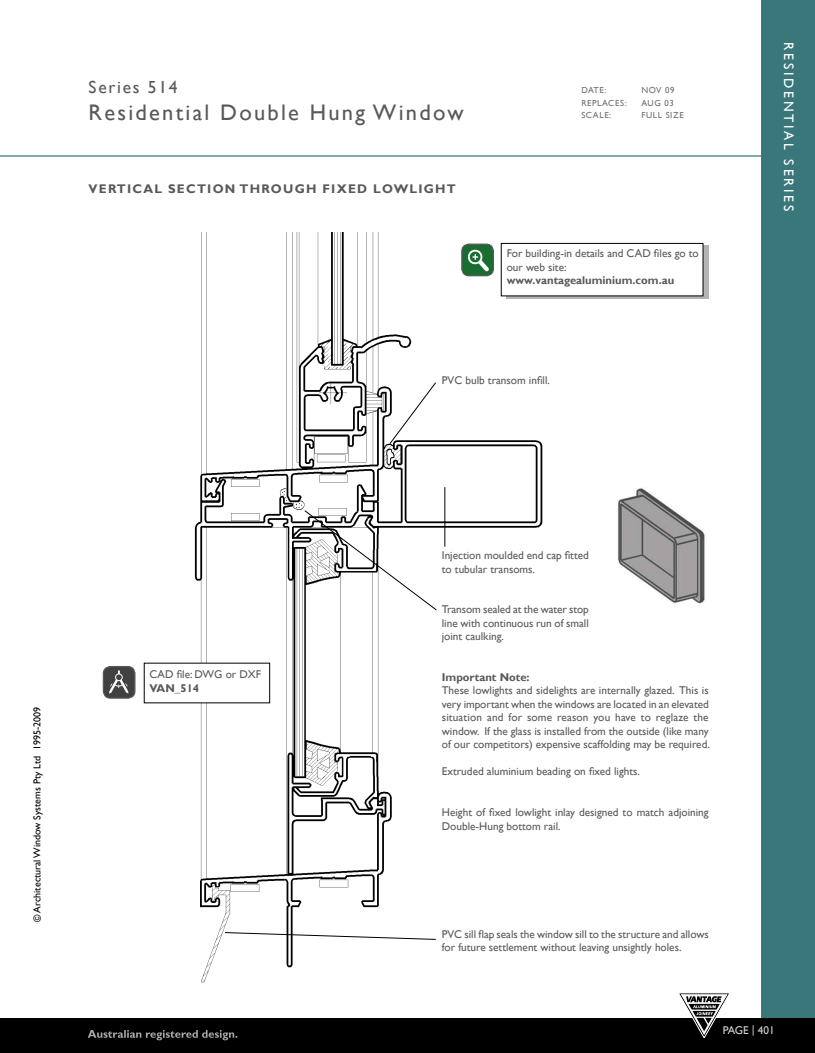
<style>
.page{position:relative;width:815px;height:1053px;background:#fff}
.page>*{position:absolute;margin:0;border:0;box-sizing:border-box;transform-origin:0 0}
.t1{font:22.5px "Gill Sans";letter-spacing:.1em;color:#58595b}
.t2{font:17.5px "Gill Sans";letter-spacing:.1em;color:#58595b}
.t3{font:13.75px "Gill Sans";letter-spacing:.2em;color:#fff}
.t4{font:700 12.5px "Gill Sans";letter-spacing:.1em;color:#58595b}
.t5{font:11.25px/13.5px "Gill Sans";color:#58595b}
.t6{font:700 11.25px "Gill Sans";color:#58595b}
.t7{font:11.25px "Gill Sans";color:#d1d3d4}
.t8{font:10px "Gill Sans";color:#000}
.t9{font:8.75px "Gill Sans";letter-spacing:.07em;color:#6d6f71}
</style>
<div class="page">
<div style="left:761px;top:0;width:54px;height:1052px;background:#39777b"></div>
<hr style="left:0;top:155px;width:772px;height:2px;background:#39777b">
<svg style="left:0;top:993px;width:815px;height:59px"></svg>
<img style="left:190px;top:233px;width:387px;height:750px">
<img style="left:618px;top:488px;width:87px;height:116px">
<svg style="left:225px;top:932px;width:211px;height:7px"></svg>
<hr style="left:445px;top:487px;width:1px;height:59px;background:#000">
<svg style="left:389px;top:382px;width:47px;height:62px"></svg>
<svg style="left:304px;top:510px;width:133px;height:100px"></svg>
<div style="left:144px;top:663px;width:126px;height:39px;background:#fff"></div>
<div style="left:103px;top:666px;width:32px;height:32px;background:#414142;border-radius:7px"></div>
<div style="left:103px;top:666px;width:33px;height:32px;border:1px solid #58595b;border-radius:7px"></div>
<svg style="left:109px;top:670px;width:19px;height:24px"></svg>
<div style="left:115px;top:673px;width:7px;height:7px;border:1px solid #fff;border-radius:50%"></div>
<svg style="left:506px;top:246px;width:203px;height:53px"></svg>
<div style="left:501px;top:243px;width:202px;height:53px;background:#fff"></div>
<div style="left:501px;top:243px;width:202px;height:53px;border:1px solid #000"></div>
<div style="left:462px;top:244px;width:31px;height:32px;background:#196d31;border-radius:7px"></div>
<div style="left:461px;top:243px;width:33px;height:33px;border:1px solid #58595b;border-radius:7px"></div>
<svg style="left:467px;top:249px;width:22px;height:22px"></svg>
<h2 class="t2" style="left:89px;top:77px;width:91px">Series 514</h2>
<h1 class="t1" style="left:89px;top:100px;width:377px">Residential Double Hung Window</h1>
<p class="t4" style="left:89px;top:181px;width:369px">VERTICAL SECTION THROUGH FIXED LOWLIGHT</p>
<p class="t9" style="left:581px;top:85px;width:13px">Date</p>
<p class="t9" style="left:604px;top:85px;width:3px">:</p>
<p class="t9" style="left:641px;top:85px;width:35px">NOV 09</p>
<p class="t9" style="left:581px;top:97px;width:13px">Replaces</p>
<p class="t9" style="left:625px;top:97px;width:3px">:</p>
<p class="t9" style="left:641px;top:97px;width:34px">Aug 03</p>
<p class="t9" style="left:581px;top:110px;width:12px">Scale</p>
<p class="t9" style="left:609px;top:110px;width:13px">: full</p>
<p class="t9" style="left:666px;top:110px;width:20px">SIZE</p>
<p class="t5" style="left:507px;top:247px;width:194px">For building-in details and CAD files go to our web site:</p>
<p class="t6" style="left:507px;top:273px;width:169px">www.vantagealuminium.com.au</p>
<p class="t5" style="left:442px;top:373px;width:110px">PVC bulb transom infill.</p>
<p class="t3" style="left:797px;top:42px;width:171px;rotate:90deg">RESIDENTIAL SERIES</p>
<p class="t8" style="left:31px;top:921px;width:216px;rotate:-90deg">© Architectural Window Systems Pty Ltd 1995-2009</p>
<p class="t5" style="left:149px;top:667px;width:113px">CAD file: DWG or DXF</p>
<p class="t6" style="left:149px;top:681px;width:51px">VAN_514</p>
<p class="t5" style="left:442px;top:549px;width:149px">Injection moulded end cap fitted to tubular transoms.</p>
<p class="t5" style="left:442px;top:603px;width:149px;text-align:justify">Transom sealed at the water stop line with continuous run of small joint caulking.</p>
<p class="t6" style="left:442px;top:670px;width:89px">Important Note:</p>
<p class="t5" style="left:442px;top:684px;width:269px;text-align:justify">These lowlights and sidelights are internally glazed. This is very important when the windows are located in an elevated situation and for some reason you have to reglaze the window. If the glass is installed from the outside (like many of our competitors) expensive scaffolding may be required.</p>
<p class="t5" style="left:442px;top:765px;width:200px">Extruded aluminium beading on fixed lights.</p>
<p class="t5" style="left:442px;top:805px;width:268px">Height of fixed lowlight inlay designed to match adjoining<br>Double-Hung bottom rail.</p>
<p class="t5" style="left:442px;top:927px;width:268px">PVC sill flap seals the window sill to the structure and allows for future settlement without leaving unsightly holes.</p>
<p class="t7" style="left:723px;top:1023px;width:53px">PAGE | 401</p>
</div>
